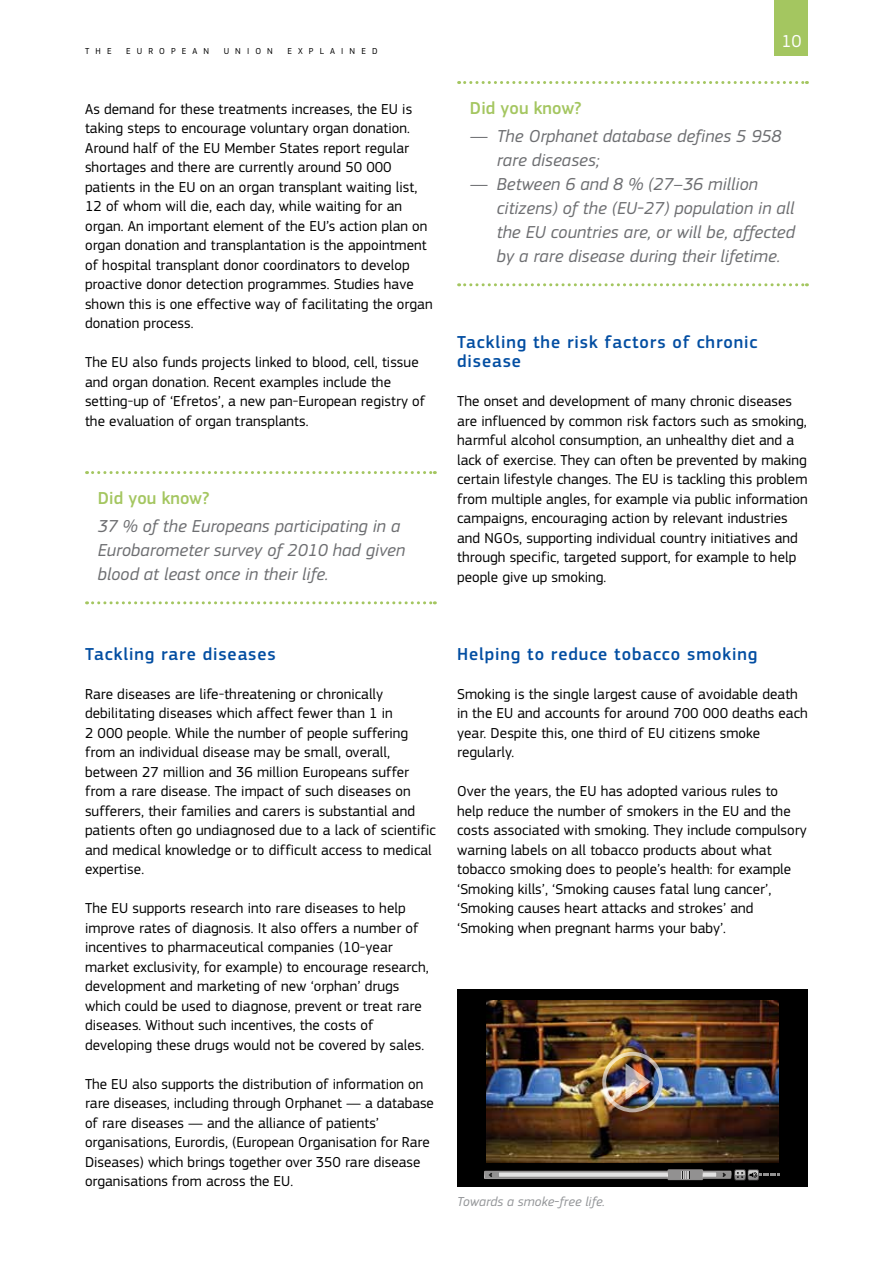
<style>
.page{position:relative;width:893px;height:1263px;background:#fff}
.page>*{position:absolute;margin:0;border:0;box-sizing:border-box;transform-origin:0 0}
.t1{font:italic 18px/24px "EC Square Sans Pro";letter-spacing:.005em;color:#6d6e71}
.t2{font:500 18px/19.5px "EC Square Sans Pro";letter-spacing:.05em;color:#034ea2}
.t3{font:500 18px "EC Square Sans Pro";letter-spacing:.005em;color:#a4c660}
.t4{font:18px "EC Square Sans Pro";color:#fff}
.t5{font:15px/19.5px "EC Square Sans Pro";letter-spacing:.005em;color:#000}
.t6{font:italic 13.5px "EC Square Sans Pro";letter-spacing:.005em;color:#939598}
.t7{font:9px "EC Square Sans Pro";letter-spacing:.68em;color:#000}
</style>
<div class="page">
<div style="left:775px;top:0;width:33px;height:55px;background:#a4c660"></div>
<svg style="left:87px;top:471px;width:348px;height:3px"></svg>
<svg style="left:87px;top:601px;width:348px;height:3px"></svg>
<svg style="left:459px;top:81px;width:348px;height:3px"></svg>
<svg style="left:459px;top:283px;width:348px;height:3px"></svg>
<img style="left:485px;top:1000px;width:295px;height:163px">
<div style="left:457px;top:1163px;width:351px;height:23px;background:#000"></div>
<div style="left:457px;top:989px;width:351px;height:11px;background:#000"></div>
<div style="left:457px;top:989px;width:28px;height:184px;background:#000"></div>
<div style="left:780px;top:989px;width:28px;height:181px;background:#000"></div>
<svg style="left:484px;top:1169px;width:296px;height:11px"></svg>
<div style="left:602px;top:1052px;width:61px;height:60px;border:4px solid #fff;border-radius:50%"></div>
<svg style="left:625px;top:1063px;width:26px;height:37px"></svg>
<p class="t7" style="left:85px;top:45px;width:28px">The</p>
<p class="t7" style="left:126px;top:45px;width:85px">E uropean</p>
<p class="t7" style="left:224px;top:45px;width:51px">U nion</p>
<p class="t7" style="left:287px;top:45px;width:92px">explained</p>
<p class="t5" style="left:85px;top:99px;width:349px">As demand for these treatments increases, the EU is taking steps to encourage voluntary organ donation.<br>Around half of the EU Member States report regular shortages and there are currently around 50 000 patients in the EU on an organ transplant waiting list, 12 of whom will die, each day, while waiting for an organ. An important element of the EU’s action plan on organ donation and transplantation is the appointment of hospital transplant donor coordinators to develop proactive donor detection programmes. Studies have shown this is one effective way of facilitating the organ donation process.</p>
<p class="t5" style="left:85px;top:353px;width:342px">The EU also funds projects linked to blood, cell, tissue and organ donation. Recent examples include the setting-up of ‘Efretos’, a new pan-European registry of the evaluation of organ transplants.</p>
<p class="t3" style="left:98px;top:487px;width:113px">Did you know?</p>
<p class="t1" style="left:98px;top:514px;width:309px">37 % of the Europeans participating in a<br>Eurobarometer survey of 2010 had given blood at least once in their life.</p>
<p class="t4" style="left:781px;top:30px;width:22px">10</p>
<p class="t3" style="left:470px;top:97px;width:113px">Did you know?</p>
<p class="t1" style="left:497px;top:124px;width:286px;text-indent:-27px">— The Orphanet database defines 5 958 rare diseases;</p>
<p class="t1" style="left:497px;top:172px;width:300px;text-indent:-27px">— Between 6 and 8 % (27–36 million citizens) of the (EU-27) population in all the EU countries are, or will be, affected by a rare disease during their lifetime.</p>
<p class="t2" style="left:457px;top:332px;width:302px">Tackling the risk factors of chronic disease</p>
<p class="t5" style="left:457px;top:392px;width:352px">The onset and development of many chronic diseases are influenced by common risk factors such as smoking, harmful alcohol consumption, an unhealthy diet and a lack of exercise. They can often be prevented by making certain lifestyle changes. The EU is tackling this problem from multiple angles, for example via public information campaigns, encouraging action by relevant industries and NGOs, supporting individual country initiatives and through specific, targeted support, for example to help people give up smoking.</p>
<p class="t2" style="left:85px;top:644px;width:192px">Tackling rare diseases</p>
<p class="t5" style="left:85px;top:684px;width:352px">Rare diseases are life-threatening or chronically debilitating diseases which affect fewer than 1 in<br>2 000 people. While the number of people suffering from an individual disease may be small, overall, between 27 million and 36 million Europeans suffer from a rare disease. The impact of such diseases on sufferers, their families and carers is substantial and patients often go undiagnosed due to a lack of scientific and medical knowledge or to difficult access to medical expertise.</p>
<p class="t5" style="left:85px;top:899px;width:345px">The EU supports research into rare diseases to help improve rates of diagnosis. It also offers a number of incentives to pharmaceutical companies (10-year market exclusivity, for example) to encourage research, development and marketing of new ‘orphan’ drugs which could be used to diagnose, prevent or treat rare diseases. Without such incentives, the costs of developing these drugs would not be covered by sales.</p>
<p class="t5" style="left:85px;top:1074px;width:350px">The EU also supports the distribution of information on rare diseases, including through Orphanet — a database of rare diseases — and the alliance of patients’ organisations, Eurordis, (European Organisation for Rare Diseases) which brings together over 350 rare disease organisations from across the EU.</p>
<p class="t2" style="left:457px;top:644px;width:302px">Helping to reduce tobacco smoking</p>
<p class="t5" style="left:457px;top:684px;width:352px">Smoking is the single largest cause of avoidable death in the EU and accounts for around 700 000 deaths each year. Despite this, one third of EU citizens smoke regularly.</p>
<p class="t5" style="left:457px;top:782px;width:351px">Over the years, the EU has adopted various rules to help reduce the number of smokers in the EU and the costs associated with smoking. They include compulsory warning labels on all tobacco products about what tobacco smoking does to people’s health: for example ‘Smoking kills’, ‘Smoking causes fatal lung cancer’, ‘Smoking causes heart attacks and strokes’ and ‘Smoking when pregnant harms your baby’.</p>
<p class="t6" style="left:457px;top:1193px;width:150px">Towards a smoke-free life.</p>
</div>
